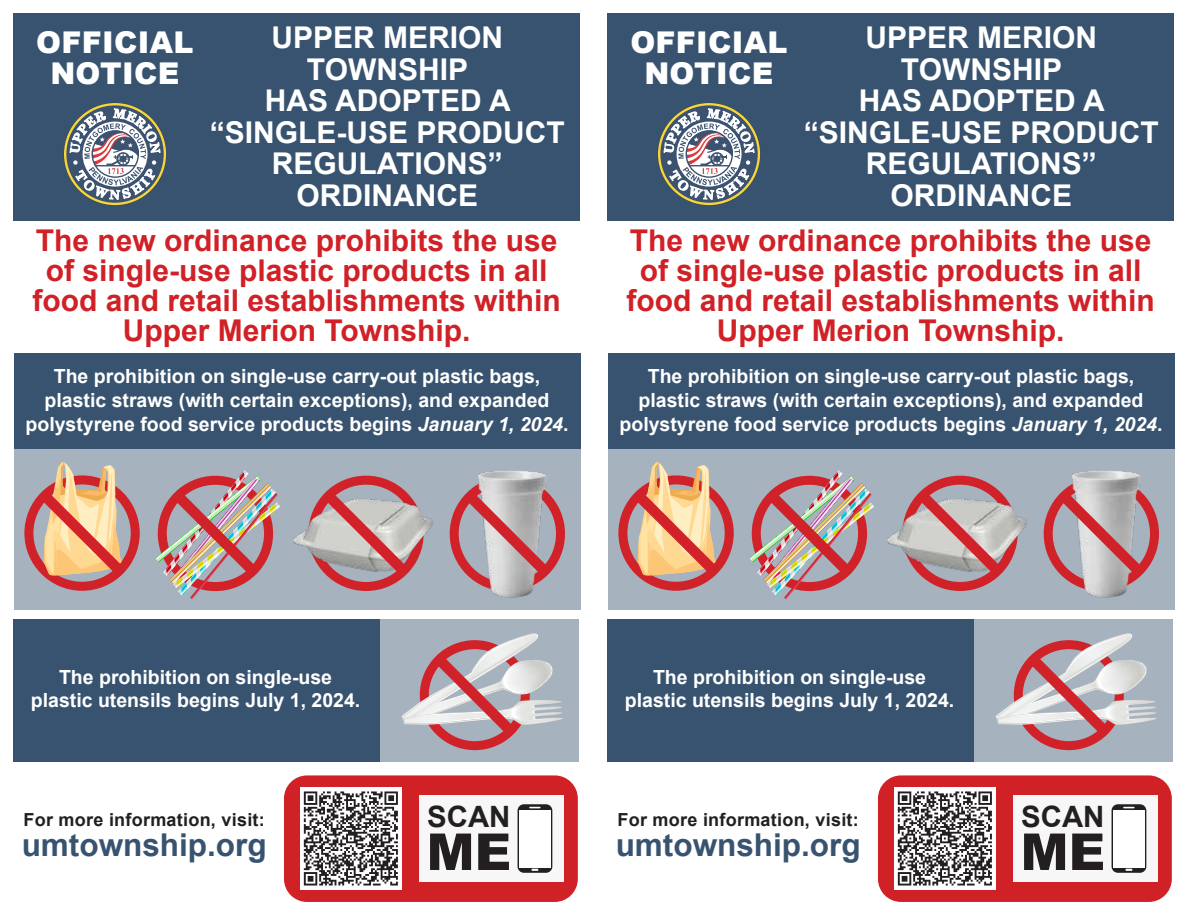
<style>
.page{position:relative;width:1188px;height:918px;background:#fff}
.page>*{position:absolute;margin:0;border:0;box-sizing:border-box;transform-origin:0 0}
.t1{font:900 50.85px "Arial";color:#231f20}
.t2{font:700 31.5px "Arial";color:#38536f}
.t3{font:700 30px/30px "Arial";color:#d02127;text-align:center}
.t4{font:700 30px/31.5px "Arial";color:#fff;text-align:center}
.t5{font:900 30px/31.5px "Arial";letter-spacing:.01em;color:#fff;text-align:center}
.t6{font:700 29.4px "Arial";color:#231f20}
.t7{font:700 19.5px/24px "Arial";color:#fff;text-align:center}
.t8{font:700 18px "Arial";letter-spacing:.015em;color:#231f20}
.s1{font-style:italic}
</style>
<div class="page">
<div style="left:14px;top:620px;width:366px;height:142px;background:#38536f"></div>
<div style="left:14px;top:14px;width:566px;height:207px;background:#38536f"></div>
<svg style="left:65px;top:104px;width:100px;height:100px"></svg>
<div style="left:64px;top:103px;width:102px;height:102px;border:2px solid #f7d63d;border-radius:50%"></div>
<svg style="left:70px;top:107px;width:90px;height:98px"></svg>
<div style="left:14px;top:426px;width:567px;height:184px;background:#a6b2be"></div>
<div style="left:377px;top:620px;width:202px;height:142px;background:#a6b2be"></div>
<svg style="left:402px;top:633px;width:161px;height:112px"></svg>
<div style="left:450px;top:476px;width:115px;height:115px;border:9px solid #d02228;border-radius:50%"></div>
<img style="left:478px;top:470px;width:68px;height:128px">
<svg style="left:455px;top:482px;width:104px;height:104px"></svg>
<div style="left:308px;top:476px;width:116px;height:115px;border:9px solid #d02228;border-radius:50%"></div>
<img style="left:293px;top:508px;width:140px;height:50px">
<svg style="left:314px;top:481px;width:104px;height:104px"></svg>
<img style="left:155px;top:470px;width:125px;height:129px">
<div style="left:24px;top:475px;width:116px;height:116px;border:9px solid #d02228;border-radius:50%"></div>
<svg style="left:30px;top:462px;width:104px;height:123px"></svg>
<div style="left:14px;top:353px;width:567px;height:96px;background:#38536f"></div>
<div style="left:284px;top:775px;width:294px;height:127px;background:#d02127;border-radius:23px"></div>
<div style="left:419px;top:795px;width:145px;height:87px;background:#f7f7f8"></div>
<div style="left:300px;top:788px;width:102px;height:101px;background:#fff"></div>
<svg style="left:303px;top:791px;width:95px;height:95px"></svg>
<svg style="left:518px;top:804px;width:34px;height:69px"></svg>
<div style="left:519px;top:810px;width:32px;height:57px;background:#fff"></div>
<svg style="left:529px;top:807px;width:12px;height:1px"></svg>
<svg style="left:531px;top:869px;width:7px;height:2px"></svg>
<div style="left:608px;top:620px;width:366px;height:142px;background:#38536f"></div>
<div style="left:607px;top:14px;width:567px;height:207px;background:#38536f"></div>
<svg style="left:659px;top:104px;width:100px;height:100px"></svg>
<div style="left:658px;top:103px;width:102px;height:102px;border:2px solid #f7d63d;border-radius:50%"></div>
<svg style="left:664px;top:107px;width:90px;height:98px"></svg>
<div style="left:608px;top:426px;width:567px;height:184px;background:#a6b2be"></div>
<div style="left:971px;top:620px;width:202px;height:142px;background:#a6b2be"></div>
<svg style="left:996px;top:633px;width:161px;height:112px"></svg>
<div style="left:1044px;top:476px;width:115px;height:115px;border:9px solid #d02228;border-radius:50%"></div>
<img style="left:1072px;top:470px;width:68px;height:128px">
<svg style="left:1049px;top:482px;width:104px;height:104px"></svg>
<div style="left:902px;top:476px;width:116px;height:115px;border:9px solid #d02228;border-radius:50%"></div>
<img style="left:887px;top:508px;width:140px;height:50px">
<svg style="left:908px;top:481px;width:104px;height:104px"></svg>
<img style="left:749px;top:470px;width:125px;height:129px">
<div style="left:618px;top:475px;width:116px;height:116px;border:9px solid #d02228;border-radius:50%"></div>
<svg style="left:624px;top:462px;width:104px;height:123px"></svg>
<div style="left:608px;top:353px;width:567px;height:96px;background:#38536f"></div>
<div style="left:878px;top:775px;width:294px;height:127px;background:#d02127;border-radius:23px"></div>
<div style="left:1013px;top:795px;width:145px;height:87px;background:#f7f7f8"></div>
<div style="left:894px;top:788px;width:102px;height:101px;background:#fff"></div>
<svg style="left:897px;top:791px;width:95px;height:95px"></svg>
<svg style="left:1112px;top:804px;width:34px;height:69px"></svg>
<div style="left:1113px;top:810px;width:32px;height:57px;background:#fff"></div>
<svg style="left:1123px;top:807px;width:12px;height:1px"></svg>
<svg style="left:1125px;top:869px;width:7px;height:2px"></svg>
<h3 class="t5" style="left:36px;top:26px;width:159px">OFFICIAL<br>NOTICE</h3>
<h3 class="t4" style="left:210px;top:22px;width:357px">UPPER MERION<br>TOWNSHIP<br>HAS ADOPTED A “SINGLE-USE PRODUCT<br>REGULATIONS”<br>ORDINANCE</h3>
<h3 class="t3" style="left:32px;top:226px;width:530px">The new ordinance prohibits the use of single-use plastic products in all food and retail establishments within Upper Merion Township.</h3>
<p class="t7" style="left:26px;top:364px;width:544px">The prohibition on single-use carry-out plastic bags, plastic straws (with certain exceptions), and expanded polystyrene food service products begins <span class="s1">January 1, 2024</span>.</p>
<h3 class="t5" style="left:630px;top:26px;width:159px">OFFICIAL<br>NOTICE</h3>
<h3 class="t4" style="left:804px;top:22px;width:357px">UPPER MERION<br>TOWNSHIP<br>HAS ADOPTED A “SINGLE-USE PRODUCT<br>REGULATIONS”<br>ORDINANCE</h3>
<h3 class="t3" style="left:626px;top:226px;width:530px">The new ordinance prohibits the use of single-use plastic products in all food and retail establishments within Upper Merion Township.</h3>
<p class="t7" style="left:620px;top:364px;width:544px">The prohibition on single-use carry-out plastic bags, plastic straws (with certain exceptions), and expanded polystyrene food service products begins <span class="s1">January 1, 2024</span>.</p>
<p class="t7" style="left:31px;top:666px;width:331px;line-height:22.5px">The prohibition on single-use plastic utensils begins July 1, 2024.</p>
<p class="t8" style="left:24px;top:807px;width:243px">For more information, visit:</p>
<h2 class="t2" style="left:22px;top:822px;width:247px">umtownship.org</h2>
<h3 class="t6" style="left:427px;top:796px;width:85px">SCAN</h3>
<h1 class="t1" style="left:426px;top:815px;width:86px">ME</h1>
<p class="t7" style="left:625px;top:666px;width:331px;line-height:22.5px">The prohibition on single-use plastic utensils begins July 1, 2024.</p>
<p class="t8" style="left:618px;top:807px;width:243px">For more information, visit:</p>
<h2 class="t2" style="left:616px;top:822px;width:247px">umtownship.org</h2>
<h3 class="t6" style="left:1021px;top:796px;width:85px">SCAN</h3>
<h1 class="t1" style="left:1020px;top:815px;width:86px">ME</h1>
</div>
